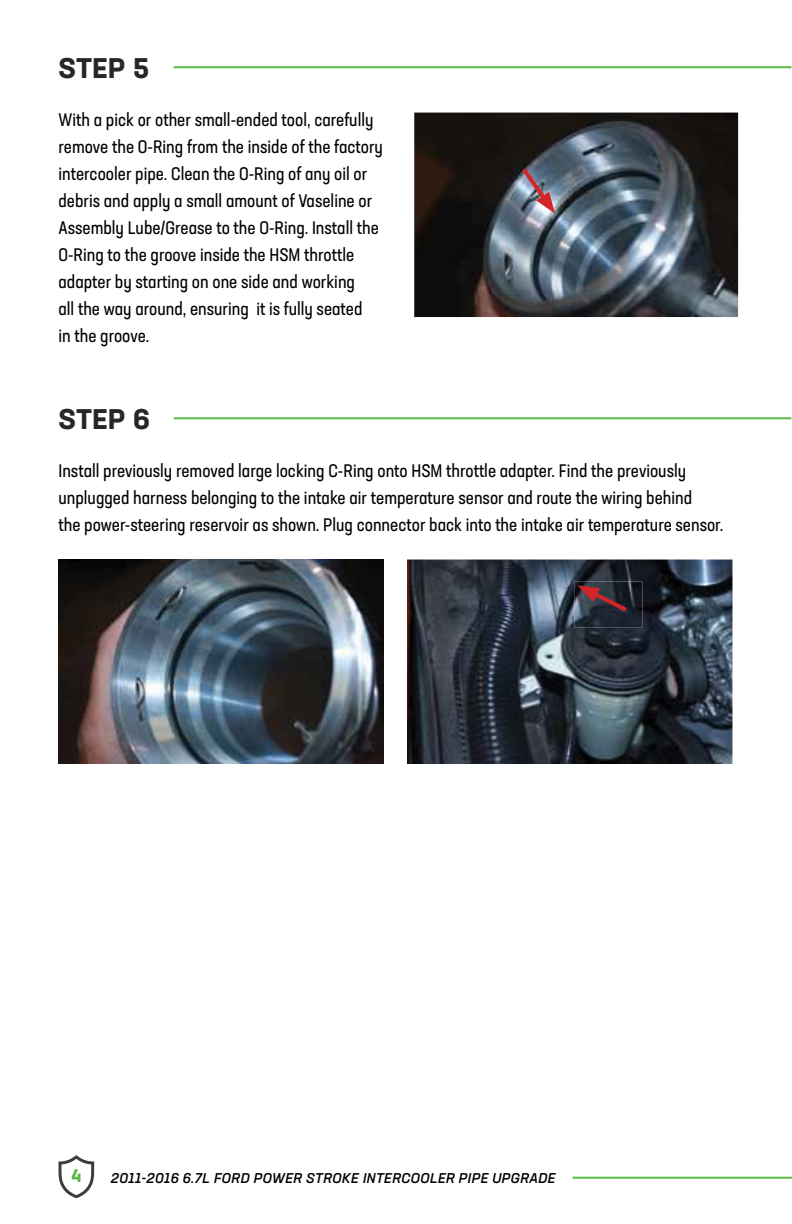
<style>
.page{position:relative;width:792px;height:1224px;background:#fff}
.page>*{position:absolute;margin:0;border:0;box-sizing:border-box;transform-origin:0 0}
.t1{font:700 28px "Neusa Next Std";letter-spacing:.025em;color:#24282b}
.t2{font:condensed 18px/27px "Neusa Next Std";color:#000}
.t3{font:700 18px "Neusa Next Std";color:#5bba47}
.t4{font:italic 500 14px "Neusa Next Std";letter-spacing:.035em;color:#000}
</style>
<div class="page">
<svg style="left:58px;top:1155px;width:36px;height:43px"></svg>
<hr style="left:573px;top:1177px;width:219px;height:2px;background:#5bba47">
<img style="left:58px;top:560px;width:326px;height:204px">
<img style="left:407px;top:560px;width:325px;height:204px">
<img style="left:575px;top:582px;width:67px;height:46px">
<svg style="left:578px;top:585px;width:49px;height:26px"></svg>
<img style="left:414px;top:113px;width:324px;height:204px">
<img style="left:519px;top:165px;width:52px;height:64px">
<svg style="left:522px;top:168px;width:33px;height:46px;background:#8f7b8b"></svg>
<hr style="left:174px;top:66px;width:617px;height:2px;background:#5bba47">
<hr style="left:174px;top:417px;width:617px;height:2px;background:#5bba47">
<h1 class="t1" style="left:58px;top:50px;width:93px">STEP 5</h1>
<p class="t2" style="left:58px;top:106px;width:326px">With a pick or other small-ended tool, carefully remove the O-Ring from the inside of the factory intercooler pipe. Clean the O-Ring of any oil or debris and apply a small amount of Vaseline or Assembly Lube/Grease to the O-Ring. Install the O-Ring to the groove inside the HSM throttle adapter by starting on one side and working<br>all the way around, ensuring it is fully seated<br>in the groove.</p>
<h1 class="t1" style="left:58px;top:401px;width:93px">STEP 6</h1>
<p class="t2" style="left:58px;top:457px;width:666px">Install previously removed large locking C-Ring onto HSM throttle adapter. Find the previously unplugged harness belonging to the intake air temperature sensor and route the wiring behind<br>the power-steering reservoir as shown. Plug connector back into the intake air temperature sensor.</p>
<p class="t3" style="left:71px;top:1164px;width:12px">4</p>
<p class="t4" style="left:111px;top:1169px;width:446px">2011-2016 6.7L FORD POWER STROKE INTERCOOLER PIPE UPGRADE</p>
</div>
